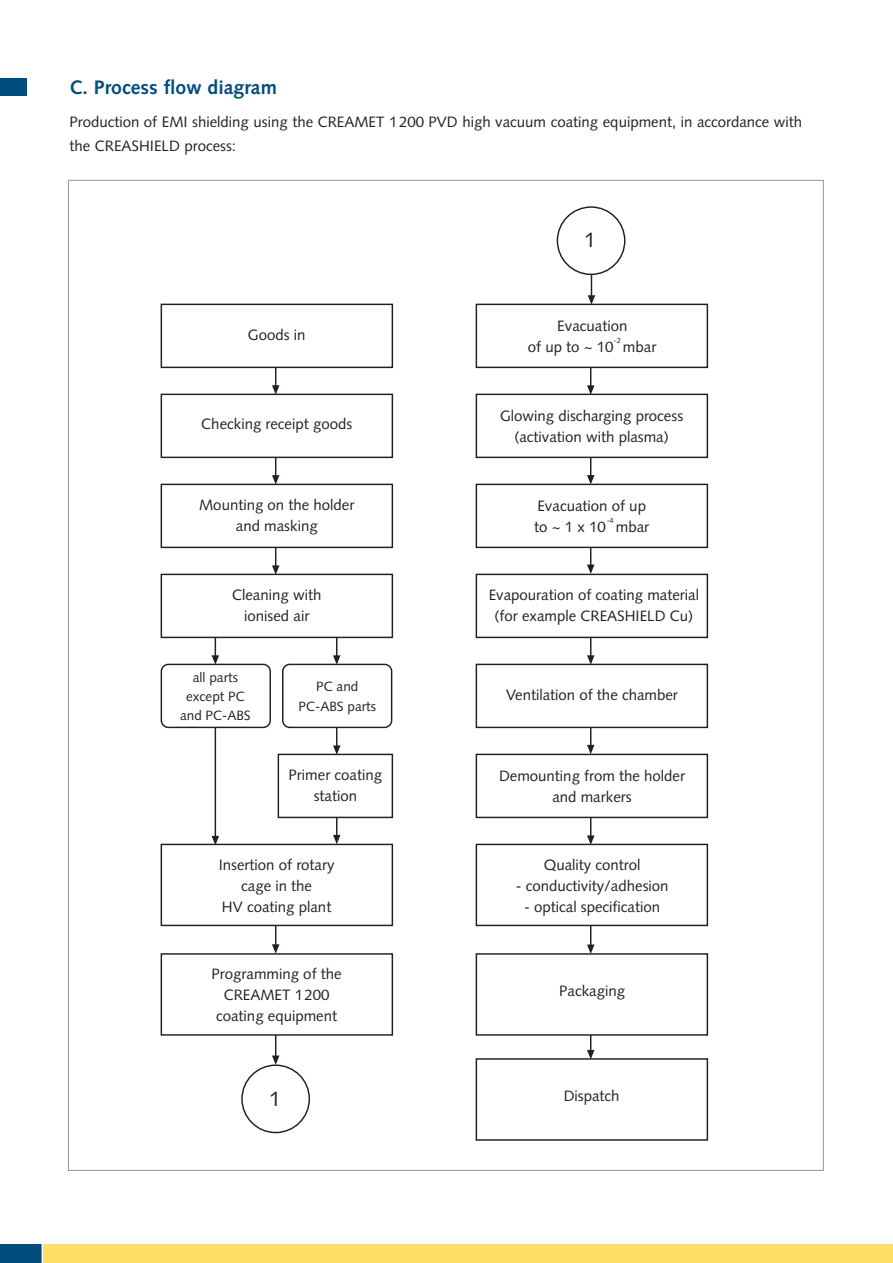
<style>
.page{position:relative;width:893px;height:1263px;background:#fff}
.page>*{position:absolute;margin:0;border:0;box-sizing:border-box;transform-origin:0 0}
.t1{font:21px "Syntax";color:#231f20}
.t2{font:700 19.5px "Syntax";color:#004d7e}
.t3{font:15px/21px "Syntax";color:#231f20;text-align:center}
.t4{font:13.5px/19.5px "Syntax";color:#231f20;text-align:center}
.t5{font:7.5px "Syntax";color:#231f20}
</style>
<div class="page">
<div style="left:0;top:78px;width:26px;height:17px;background:#004d7e"></div>
<svg style="left:475px;top:303px;width:234px;height:838px"></svg>
<svg style="left:160px;top:207px;width:466px;height:829px"></svg>
<div style="left:241px;top:1064px;width:69px;height:69px;border:1px solid #231f20;border-radius:50%"></div>
<svg style="left:272px;top:367px;width:7px;height:28px"></svg>
<svg style="left:272px;top:457px;width:7px;height:27px"></svg>
<svg style="left:272px;top:548px;width:7px;height:27px"></svg>
<svg style="left:272px;top:926px;width:7px;height:28px"></svg>
<svg style="left:272px;top:1035px;width:7px;height:30px"></svg>
<svg style="left:333px;top:638px;width:7px;height:27px"></svg>
<svg style="left:333px;top:728px;width:7px;height:27px"></svg>
<svg style="left:333px;top:818px;width:7px;height:26px"></svg>
<svg style="left:212px;top:638px;width:7px;height:27px"></svg>
<hr style="left:215px;top:727px;width:1px;height:109px;background:#231f20">
<svg style="left:212px;top:836px;width:7px;height:9px"></svg>
<svg style="left:588px;top:275px;width:7px;height:30px"></svg>
<svg style="left:587px;top:368px;width:7px;height:27px"></svg>
<svg style="left:587px;top:457px;width:7px;height:27px"></svg>
<svg style="left:587px;top:548px;width:7px;height:26px"></svg>
<svg style="left:587px;top:925px;width:7px;height:29px"></svg>
<svg style="left:587px;top:1035px;width:7px;height:24px"></svg>
<svg style="left:475px;top:638px;width:234px;height:207px"></svg>
<div style="left:43px;top:1244px;width:849px;height:19px;background:#ffdf68"></div>
<div style="left:0;top:1244px;width:42px;height:19px;background:#004d7e"></div>
<h2 class="t2" style="left:70px;top:79px;width:209px">C. Process flow diagram</h2>
<p class="t3" style="left:70px;top:111px;width:734px;line-height:24px;text-align:left">Production of EMI shielding using the CREAMET 1200 PVD high vacuum coating equipment, in accordance with the CREASHIELD process:</p>
<h1 class="t1" style="left:584px;top:232px;width:13px">1</h1>
<p class="t3" style="left:248px;top:325px;width:59px">Goods in</p>
<p class="t3" style="left:528px;top:316px;width:101px;text-align:left;text-indent:30px">Evacuation of up to ~ 10</p>
<p class="t5" style="left:614px;top:337px;width:9px">-2</p>
<p class="t3" style="left:623px;top:337px;width:35px">mbar</p>
<p class="t3" style="left:201px;top:414px;width:152px">Checking receipt goods</p>
<p class="t3" style="left:199px;top:495px;width:157px">Mounting on the holder and masking</p>
<p class="t3" style="left:232px;top:585px;width:91px">Cleaning with ionised air</p>
<p class="t4" style="left:180px;top:668px;width:72px">all parts except PC and PC-ABS</p>
<p class="t4" style="left:299px;top:678px;width:79px">PC and<br>PC-ABS parts</p>
<p class="t3" style="left:289px;top:765px;width:95px">Primer coating station</p>
<p class="t3" style="left:219px;top:855px;width:117px">Insertion of rotary cage in the<br>HV coating plant</p>
<p class="t3" style="left:212px;top:965px;width:132px">Programming of the<br>CREAMET 1200 coating equipment</p>
<h1 class="t1" style="left:269px;top:1090px;width:13px">1</h1>
<p class="t3" style="left:500px;top:407px;width:185px">Glowing discharging process (activation with plasma)</p>
<p class="t3" style="left:534px;top:496px;width:113px;text-align:left">Evacuation of up to ~ 1 x 10</p>
<p class="t5" style="left:607px;top:517px;width:9px">-4</p>
<p class="t3" style="left:616px;top:517px;width:35px">mbar</p>
<p class="t3" style="left:489px;top:585px;width:212px">Evapouration of coating material (for example CREASHIELD Cu)</p>
<p class="t3" style="left:506px;top:686px;width:173px">Ventilation of the chamber</p>
<p class="t3" style="left:499px;top:767px;width:188px">Demounting from the holder and markers</p>
<p class="t3" style="left:544px;top:855px;width:98px">Quality control</p>
<p class="t3" style="left:516px;top:876px;width:154px">- conductivity/adhesion</p>
<p class="t3" style="left:524px;top:897px;width:138px">- optical specification</p>
<p class="t3" style="left:559px;top:981px;width:67px">Packaging</p>
<p class="t3" style="left:564px;top:1086px;width:57px">Dispatch</p>
</div>
